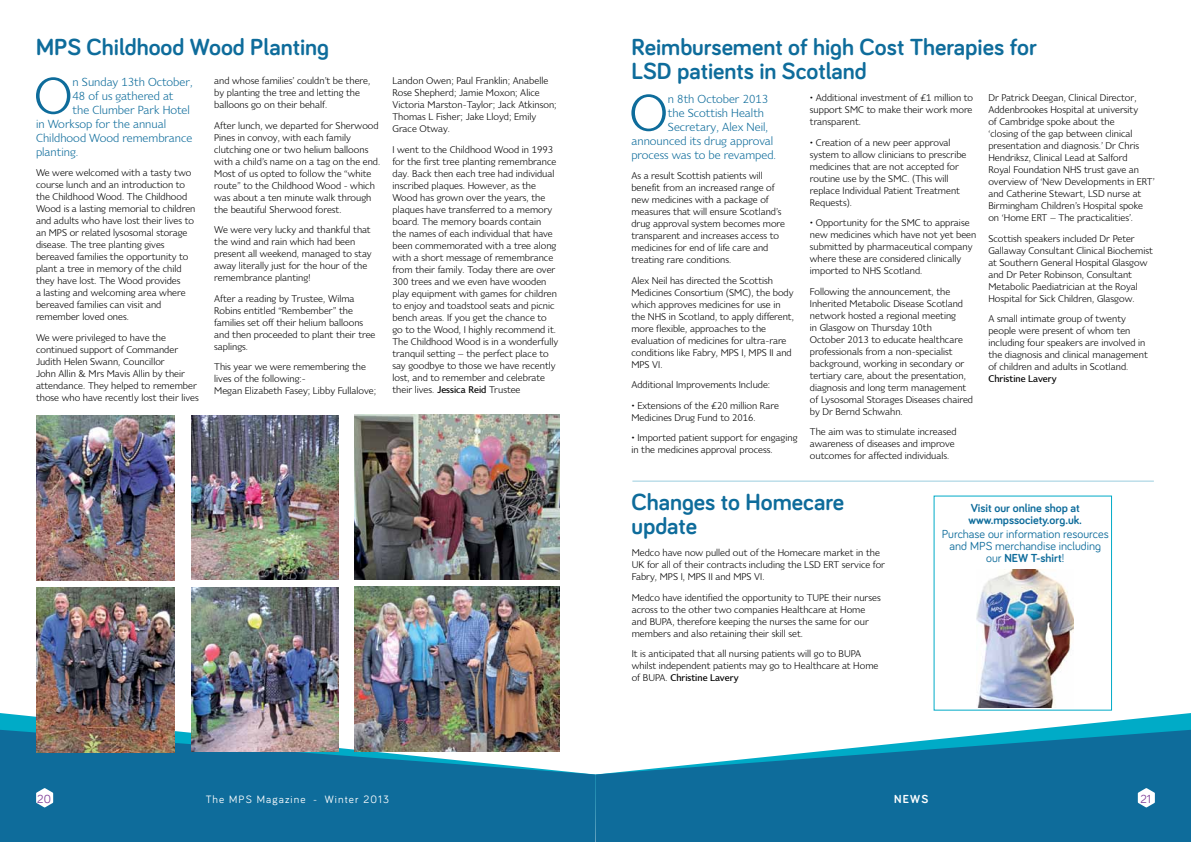
<style>
.page{position:relative;width:1191px;height:842px;background:#fff}
.page>*{position:absolute;margin:0;border:0;box-sizing:border-box;transform-origin:0 0}
.t1{font:53.2px "Sky Sans";color:#0e6c9b}
.t2{font:700 24px/24px "Bariol";color:#0e6c9b}
.t3{font:12px "Sky Sans";color:#0e6c9b}
.t4{font:12px/12px "Bariol";color:#0e6c9b;text-align:center}
.t5{font:700 12px/12px "Bariol";color:#0e6c9b}
.t6{font:12px "Bariol";color:#7f3f98}
.t7{font:700 12px "Bariol";color:#fff}
.t8{font:11px "Bariol";letter-spacing:.1em;color:#fff}
.t9{font:10px/12px "Sky Sans";color:#000}
.t10{font:500 10px "Sky Sans";color:#000}
.s1{font-weight:500}
.s2{font-weight:700}
</style>
<div class="page">
<svg style="left:0;top:713px;width:560px;height:17px"></svg>
<svg style="left:0;top:730px;width:595px;height:112px;background:#1c76a1"></svg>
<svg style="left:1027px;top:713px;width:164px;height:17px"></svg>
<svg style="left:595px;top:730px;width:596px;height:112px;background:#3084ac"></svg>
<svg style="left:36px;top:788px;width:17px;height:19px"></svg>
<svg style="left:1137px;top:788px;width:17px;height:19px"></svg>
<img style="left:36px;top:416px;width:138px;height:164px">
<img style="left:354px;top:415px;width:205px;height:164px">
<img style="left:191px;top:416px;width:148px;height:164px">
<img style="left:36px;top:588px;width:138px;height:164px">
<img style="left:354px;top:587px;width:205px;height:164px">
<img style="left:191px;top:587px;width:148px;height:165px">
<hr style="left:632px;top:481px;width:521px;height:1px;background:#9bcede">
<img style="left:976px;top:569px;width:97px;height:138px">
<h2 class="t2" style="left:36px;top:34px;width:294px">MPS Childhood Wood Planting</h2>
<h1 class="t1" style="left:34px;top:66px;width:40px">O</h1>
<p class="t3" style="left:73px;top:75px;width:122px">n Sunday 13th October,</p>
<p class="t3" style="left:73px;top:89px;width:102px">48 of us gathered at</p>
<p class="t3" style="left:73px;top:103px;width:119px">the Clumber Park Hotel</p>
<p class="t3" style="left:36px;top:117px;width:132px">in Worksop for the annual</p>
<p class="t3" style="left:36px;top:131px;width:158px">Childhood Wood remembrance</p>
<p class="t3" style="left:36px;top:145px;width:44px">planting.</p>
<p class="t9" style="left:36px;top:167px;width:161px">We were welcomed with a tasty two course lunch and an introduction to the Childhood Wood. The Childhood Wood is a lasting memorial to children and adults who have lost their lives to an MPS or related lysosomal storage disease. The tree planting gives bereaved families the opportunity to plant a tree in memory of the child they have lost. The Wood provides<br>a lasting and welcoming area where bereaved families can visit and remember loved ones.</p>
<p class="t9" style="left:36px;top:331px;width:164px">We were privileged to have the continued support of Commander Judith Helen Swann, Councillor<br>John Allin &amp; Mrs Mavis Allin by their attendance. They helped to remember those who have recently lost their lives</p>
<p class="t9" style="left:214px;top:75px;width:158px">and whose families’ couldn’t be there, by planting the tree and letting the balloons go on their behalf.</p>
<p class="t9" style="left:214px;top:119px;width:168px">After lunch, we departed for Sherwood Pines in convoy, with each family clutching one or two helium balloons with a child’s name on a tag on the end.<br>Most of us opted to follow the “white route” to the Childhood Wood - which was about a ten minute walk through the beautiful Sherwood forest.</p>
<p class="t9" style="left:214px;top:224px;width:159px">We were very lucky and thankful that the wind and rain which had been present all weekend, managed to stay away literally just for the hour of the remembrance planting!</p>
<p class="t9" style="left:214px;top:292px;width:163px">After a reading by Trustee, Wilma<br>Robins entitled “Rembember” the families set off their helium balloons and then proceeded to plant their tree saplings.</p>
<p class="t9" style="left:214px;top:361px;width:163px">This year we were remembering the lives of the following:-<br>Megan Elizabeth Fasey; Libby Fullalove;</p>
<p class="t9" style="left:392px;top:75px;width:166px">Landon Owen; Paul Franklin; Anabelle<br>Rose Shepherd; Jamie Moxon; Alice<br>Victoria Marston-Taylor; Jack Atkinson;<br>Thomas L Fisher; Jake Lloyd; Emily<br>Grace Otway.</p>
<p class="t9" style="left:392px;top:143px;width:167px">I went to the Childhood Wood in 1993 for the first tree planting remembrance day. Back then each tree had individual inscribed plaques. However, as the Wood has grown over the years, the plaques have transferred to a memory board. The memory boards contain<br>the names of each individual that have been commemorated with a tree along with a short message of remembrance from their family. Today there are over 300 trees and we even have wooden play equipment with games for children to enjoy and toadstool seats and picnic bench areas. If you get the chance to go to the Wood, I highly recommend it.<br>The Childhood Wood is in a wonderfully tranquil setting – the perfect place to say goodbye to those we have recently lost, and to remember and celebrate their lives. <span class="s1">Jessica Reid</span> Trustee</p>
<h2 class="t2" style="left:631px;top:34px;width:407px">Reimbursement of high Cost Therapies for<br>LSD patients in Scotland</h2>
<h1 class="t1" style="left:629px;top:83px;width:40px">O</h1>
<p class="t3" style="left:668px;top:92px;width:102px">n 8th October 2013</p>
<p class="t3" style="left:668px;top:106px;width:98px">the Scottish Health</p>
<p class="t3" style="left:668px;top:120px;width:102px">Secretary, Alex Neil,</p>
<p class="t3" style="left:631px;top:134px;width:143px">announced its drug approval</p>
<p class="t3" style="left:631px;top:148px;width:146px">process was to be revamped.</p>
<p class="t9" style="left:631px;top:170px;width:155px">As a result Scottish patients will benefit from an increased range of new medicines with a package of measures that will ensure Scotland’s drug approval system becomes more transparent and increases access to medicines for end of life care and treating rare conditions.</p>
<p class="t9" style="left:631px;top:274px;width:164px">Alex Neil has directed the Scottish Medicines Consortium (SMC), the body which approves medicines for use in the NHS in Scotland, to apply different, more flexible, approaches to the evaluation of medicines for ultra-rare conditions like Fabry, MPS I, MPS II and MPS VI.</p>
<p class="t9" style="left:631px;top:379px;width:140px">Additional Improvements Include:</p>
<p class="t9" style="left:631px;top:399px;width:149px">• Extensions of the £20 million Rare<br>Medicines Drug Fund to 2016.</p>
<p class="t9" style="left:631px;top:432px;width:168px">• Imported patient support for engaging in the medicines approval process.</p>
<p class="t9" style="left:810px;top:92px;width:165px;text-align:justify">• Additional investment of £1 million to support SMC to make their work more transparent.</p>
<p class="t9" style="left:810px;top:136px;width:158px">• Creation of a new peer approval system to allow clinicians to prescribe medicines that are not accepted for routine use by the SMC. (This will replace Individual Patient Treatment<br>Requests).</p>
<p class="t9" style="left:810px;top:217px;width:168px">• Opportunity for the SMC to appraise new medicines which have not yet been submitted by pharmaceutical company where these are considered clinically imported to NHS Scotland.</p>
<p class="t9" style="left:810px;top:285px;width:165px">Following the announcement, the Inherited Metabolic Disease Scotland network hosted a regional meeting<br>in Glasgow on Thursday 10th<br>October 2013 to educate healthcare professionals from a non-specialist background, working in secondary or tertiary care, about the presentation, diagnosis and long term management of Lysosomal Storages Diseases chaired by Dr Bernd Schwahn.</p>
<p class="t9" style="left:810px;top:426px;width:148px">The aim was to stimulate increased awareness of diseases and improve outcomes for affected individuals.</p>
<p class="t9" style="left:988px;top:92px;width:168px">Dr Patrick Deegan, Clinical Director, Addenbrookes Hospital at university<br>of Cambridge spoke about the<br>‘closing of the gap between clinical presentation and diagnosis.’ Dr Chris Hendriksz, Clinical Lead at Salford<br>Royal Foundation NHS trust gave an overview of ‘New Developments in ERT’ and Catherine Stewart, LSD nurse at Birmingham Children’s Hospital spoke on ‘Home ERT – The practicalities’.</p>
<p class="t9" style="left:988px;top:232px;width:166px">Scottish speakers included Dr Peter Gallaway Consultant Clinical Biochemist at Southern General Hospital Glasgow and Dr Peter Robinson, Consultant Metabolic Paediatrician at the Royal Hospital for Sick Children, Glasgow.</p>
<p class="t9" style="left:988px;top:313px;width:161px">A small intimate group of twenty people were present of whom ten including four speakers are involved in the diagnosis and clinical management of children and adults in Scotland.</p>
<p class="t10" style="left:988px;top:373px;width:70px">Christine Lavery</p>
<h2 class="t2" style="left:631px;top:489px;width:214px">Changes to Homecare update</h2>
<p class="t5" style="left:968px;top:501px;width:115px">Visit our online shop at www.mpssociety.org.uk.</p>
<p class="t4" style="left:941px;top:528px;width:169px">Purchase our information resources and MPS merchandise including our <span class="s2">NEW T-shirt</span>!</p>
<p class="t9" style="left:631px;top:547px;width:255px">Medco have now pulled out of the Homecare market in the<br>UK for all of their contracts including the LSD ERT service for<br>Fabry, MPS I, MPS II and MPS VI.</p>
<p class="t9" style="left:631px;top:591px;width:250px">Medco have identified the opportunity to TUPE their nurses across to the other two companies Healthcare at Home and BUPA, therefore keeping the nurses the same for our members and also retaining their skill set.</p>
<p class="t9" style="left:631px;top:648px;width:248px">It is anticipated that all nursing patients will go to BUPA whilst independent patients may go to Healthcare at Home of BUPA. <span class="s1">Christine Lavery</span></p>
<p class="t6" style="left:37px;top:790px;width:15px">20</p>
<p class="t8" style="left:206px;top:791px;width:185px">The MPS Magazine - Winter 2013</p>
<p class="t7" style="left:894px;top:790px;width:36px">NEWS</p>
<p class="t6" style="left:1140px;top:790px;width:12px">21</p>
</div>
